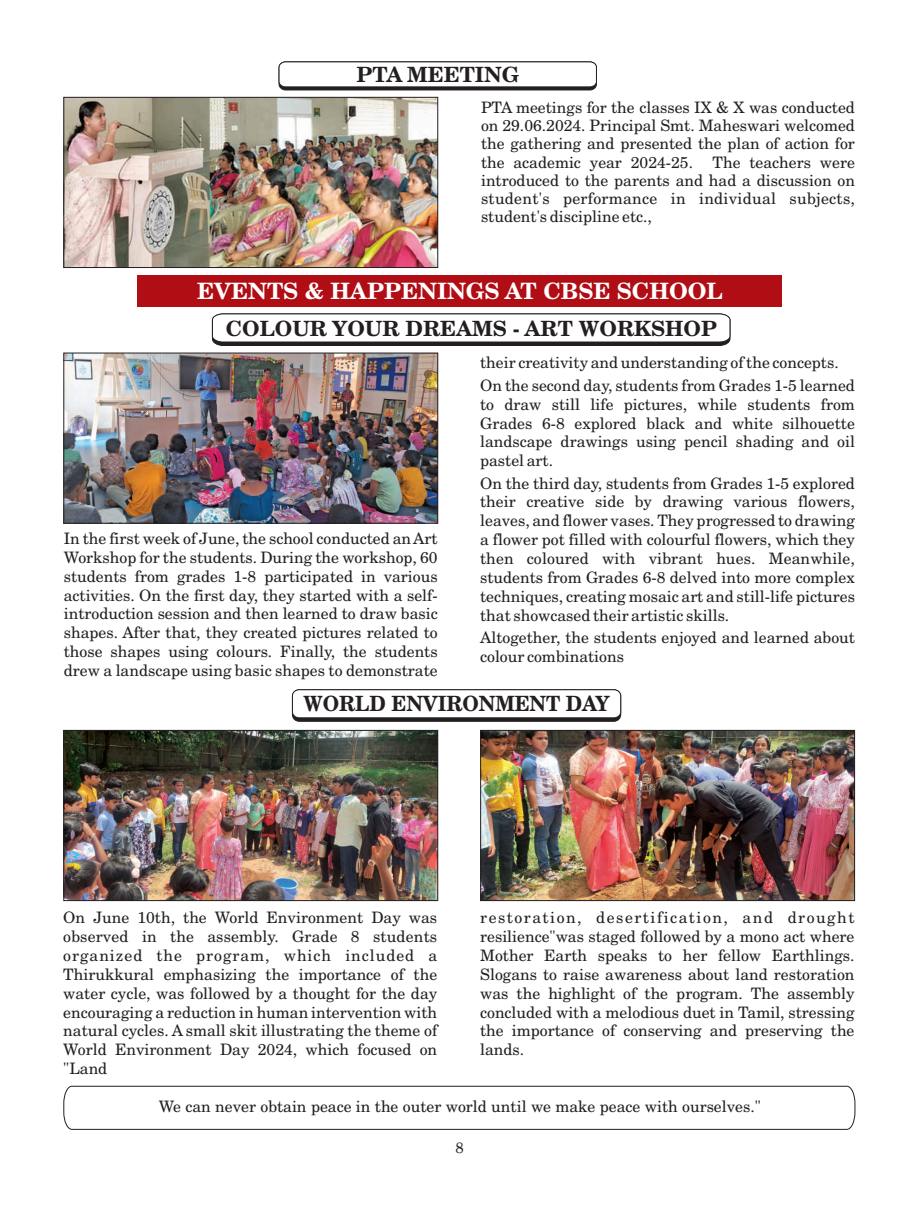
<style>
.page{position:relative;width:906px;height:1217px;background:#fff}
.page>*{position:absolute;margin:0;border:0;box-sizing:border-box;transform-origin:0 0}
.t1{font:700 22.5px "New Century Schlbk";color:#fff}
.t2{font:700 21px "New Century Schlbk";color:#231f20}
.t3{font:700 21px "New Century Schlbk";color:#231f20;scale:.94 1}
.t4{font:15.75px/18.8px "New Century Schlbk";color:#231f20;text-align:justify}
.t5{font:15px "New Century Schlbk";color:#231f20}
</style>
<div class="page">
<svg style="left:63px;top:1085px;width:792px;height:44px"></svg>
<div style="left:279px;top:61px;width:318px;height:29px;background:#231f20;border:1px solid #231f20;border-radius:6px"></div>
<svg style="left:278px;top:61px;width:319px;height:27px;background:#e5e5e5"></svg>
<img style="left:66px;top:99px;width:370px;height:166px">
<div style="left:64px;top:97px;width:374px;height:170px;border:1px solid #231f20"></div>
<div style="left:137px;top:275px;width:645px;height:32px;background:#b00d15"></div>
<svg style="left:212px;top:313px;width:518px;height:33px"></svg>
<div style="left:292px;top:689px;width:329px;height:32px;background:#231f20;border:1px solid #231f20;border-radius:7px"></div>
<div style="left:292px;top:689px;width:329px;height:29px;background:#fff;border:1px solid #231f20;border-radius:6px"></div>
<img style="left:66px;top:355px;width:370px;height:166px">
<div style="left:64px;top:353px;width:374px;height:170px;border:1px solid #231f20"></div>
<img style="left:66px;top:732px;width:370px;height:166px">
<div style="left:64px;top:730px;width:374px;height:170px;border:1px solid #231f20"></div>
<img style="left:482px;top:732px;width:370px;height:166px">
<div style="left:480px;top:730px;width:374px;height:170px;border:1px solid #231f20"></div>
<h2 class="t2" style="left:356px;top:66px;width:164px">PTA MEETING</h2>
<p class="t4" style="left:481px;top:99px;width:375px;line-height:18.3px">PTA meetings for the classes IX &amp; X was conducted on 29.06.2024. Principal Smt. Maheswari welcomed the gathering and presented the plan of action for the academic year 2024-25. The teachers were introduced to the parents and had a discussion on student's performance in individual subjects, student's discipline etc.,</p>
<h1 class="t1" style="left:197px;top:281px;width:527px">EVENTS &amp; HAPPENINGS AT CBSE SCHOOL</h1>
<h2 class="t2" style="left:226px;top:319px;width:492px">COLOUR YOUR DREAMS - ART WORKSHOP</h2>
<p class="t4" style="left:480px;top:353px;width:376px;line-height:22.4px">their creativity and understanding of the concepts.<br>On the second day, students from Grades 1-5 learned</p>
<p class="t4" style="left:480px;top:396px;width:376px">to draw still life pictures, while students from Grades 6-8 explored black and white silhouette landscape drawings using pencil shading and oil pastel art.</p>
<p class="t4" style="left:480px;top:474px;width:376px">On the third day, students from Grades 1-5 explored their creative side by drawing various flowers, leaves, and flower vases. They progressed to drawing a flower pot filled with colourful flowers, which they then coloured with vibrant hues. Meanwhile, students from Grades 6-8 delved into more complex techniques, creating mosaic art and still-life pictures that showcased their artistic skills.</p>
<p class="t4" style="left:480px;top:629px;width:376px">Altogether, the students enjoyed and learned about colour combinations</p>
<h2 class="t3" style="left:303px;top:694px;width:327px">WORLD ENVIRONMENT DAY</h2>
<p class="t4" style="left:64px;top:530px;width:375px">In the first week of June, the school conducted an Art Workshop for the students. During the workshop, 60 students from grades 1-8 participated in various activities. On the first day, they started with a self&shy;introduction session and then learned to draw basic shapes. After that, they created pictures related to those shapes using colours. Finally, the students drew a landscape using basic shapes to demonstrate</p>
<p class="t4" style="left:63px;top:909px;width:375px">On June 10th, the World Environment Day was observed in the assembly. Grade 8 students organized the program, which included a Thirukkural emphasizing the importance of the water cycle, was followed by a thought for the day encouraging a reduction in human intervention with natural cycles. A small skit illustrating the theme of World Environment Day 2024, which focused on "Land</p>
<p class="t4" style="left:480px;top:909px;width:376px">restoration, desertification, and drought resilience"was staged followed by a mono act where Mother Earth speaks to her fellow Earthlings.<br>Slogans to raise awareness about land restoration was the highlight of the program. The assembly concluded with a melodious duet in Tamil, stressing the importance of conserving and preserving the lands.</p>
<p class="t4" style="left:159px;top:1097px;width:604px">We can never obtain peace in the outer world until we make peace with ourselves."</p>
<p class="t5" style="left:455px;top:1140px;width:10px">8</p>
</div>
